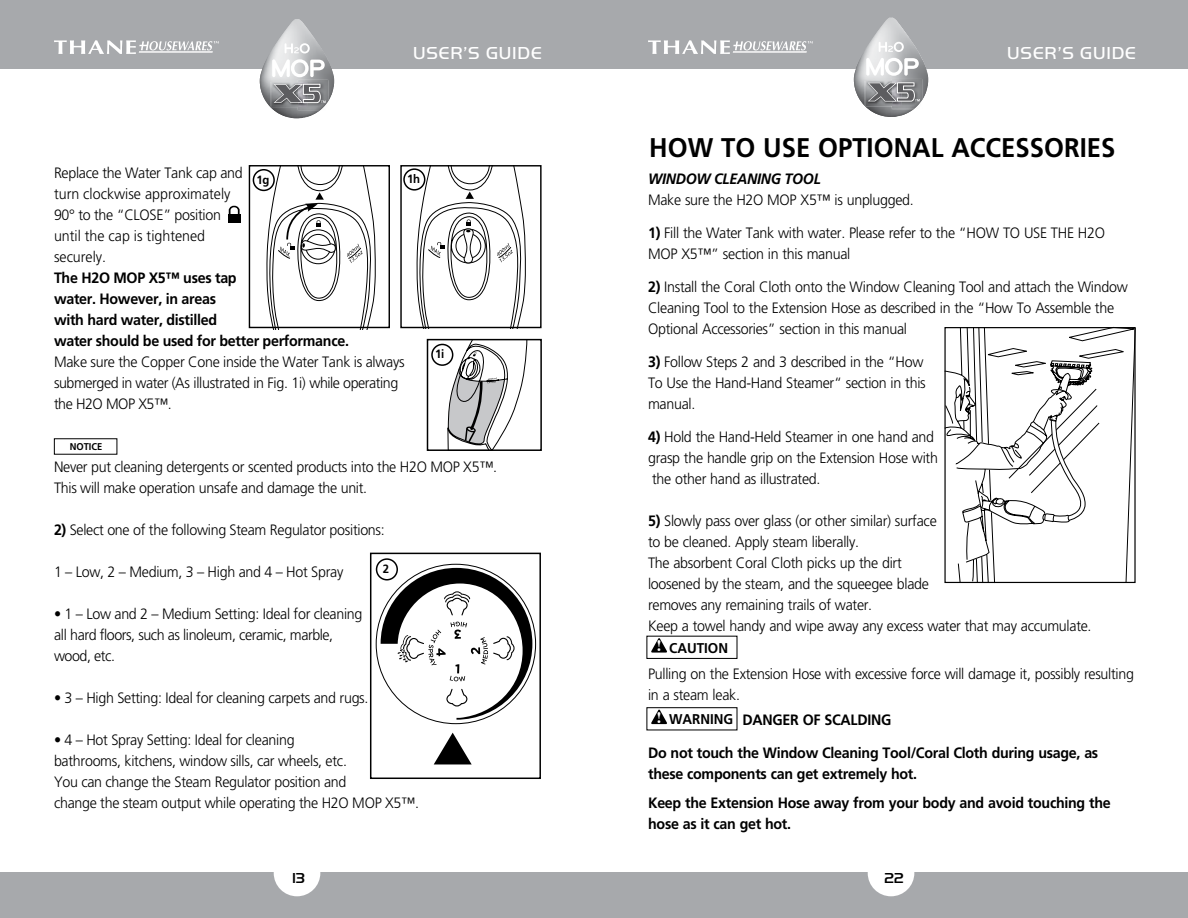
<style>
.page{position:relative;width:1188px;height:918px;background:#fff}
.page>*{position:absolute;margin:0;border:0;box-sizing:border-box;transform-origin:0 0}
.t1{font:700 27px "Frutiger";color:#000;scale:.95 1}
.t2{font:18px "Handel Got D Ligh";letter-spacing:.05em;color:#fff}
.t3{font:300 15px/21px "Frutiger";letter-spacing:-.02em;color:#000;scale:.95 1}
.t4{font:700 15px/21px "Frutiger";letter-spacing:-.02em;color:#000;scale:.95 1}
.t5{font:300 15px/21px "Frutiger";color:#000;scale:.95 1}
.t6{font:italic 700 15px "Frutiger";color:#000;scale:.95 1}
.t7{font:500 15px "Handel Got D";color:#000}
.t8{font:700 14.1px "Frutiger";color:#000;scale:.95 1}
.t9{font:700 12px "Frutiger";color:#000;scale:.95 1}
.t10{font:700 9.9px "Frutiger";color:#000;scale:.95 1}
.s1{font-family:"Times";font-size:11.1px;color:#fff}
.s2{font-weight:700}
.s3{font-family:"Times";font-size:15.9px;color:#fff}
</style>
<div class="page">
<div style="left:0;top:0;width:603px;height:69px;background:#a7a9ac"></div>
<div style="left:0;top:872px;width:603px;height:46px;background:#a7a9ac"></div>
<div style="left:274px;top:850px;width:46px;height:46px;background:#fff;border-radius:50%"></div>
<svg style="left:54px;top:40px;width:165px;height:14px"></svg>
<hr style="left:139px;top:51px;width:74px;height:2px;background:#fff">
<div style="left:585px;top:0;width:603px;height:69px;background:#a7a9ac"></div>
<div style="left:585px;top:872px;width:603px;height:46px;background:#a7a9ac"></div>
<div style="left:868px;top:850px;width:46px;height:46px;background:#fff;border-radius:50%"></div>
<svg style="left:648px;top:40px;width:165px;height:14px"></svg>
<hr style="left:733px;top:51px;width:74px;height:2px;background:#fff">
<img style="left:854px;top:18px;width:74px;height:99px">
<svg style="left:879px;top:42px;width:25px;height:10px"></svg>
<svg style="left:866px;top:58px;width:53px;height:18px"></svg>
<img style="left:865px;top:80px;width:27px;height:26px">
<img style="left:892px;top:79px;width:30px;height:3px">
<svg style="left:868px;top:82px;width:54px;height:27px"></svg>
<img style="left:260px;top:19px;width:74px;height:99px">
<svg style="left:285px;top:43px;width:25px;height:10px"></svg>
<svg style="left:272px;top:59px;width:53px;height:18px"></svg>
<img style="left:271px;top:82px;width:27px;height:25px">
<img style="left:298px;top:80px;width:30px;height:4px">
<svg style="left:274px;top:84px;width:54px;height:26px"></svg>
<div style="left:427px;top:339px;width:115px;height:112px;border:2px solid #000"></div>
<svg style="left:447px;top:339px;width:81px;height:112px"></svg>
<svg style="left:228px;top:165px;width:314px;height:164px"></svg>
<div style="left:431px;top:344px;width:22px;height:22px;border:2px solid #000;border-radius:50%"></div>
<div style="left:370px;top:553px;width:171px;height:226px;border:2px solid #000"></div>
<svg style="left:381px;top:568px;width:151px;height:152px"></svg>
<svg style="left:434px;top:733px;width:38px;height:31px"></svg>
<div style="left:376px;top:558px;width:22px;height:23px;border:2px solid #000;border-radius:50%"></div>
<div style="left:646px;top:636px;width:92px;height:23px;border:1px solid #000"></div>
<svg style="left:651px;top:638px;width:16px;height:15px"></svg>
<div style="left:646px;top:707px;width:92px;height:23px;border:1px solid #000"></div>
<svg style="left:651px;top:709px;width:16px;height:15px"></svg>
<svg style="left:944px;top:326px;width:192px;height:258px"></svg>
<svg style="left:1008px;top:357px;width:92px;height:169px"></svg>
<p class="t2" style="left:413px;top:43px;width:130px">USER’S GUIDE</p>
<p class="t5" style="left:54px;top:162px;width:200px">Replace the Water Tank cap and turn clockwise approximately<br>90° to the “CLOSE” position until the cap is tightened securely.</p>
<p class="t4" style="left:54px;top:267px;width:312px">The H2O MOP X5™ uses tap<br>water. However, in areas<br>with hard water, distilled<br>water should be used for better performance.</p>
<p class="t3" style="left:54px;top:351px;width:371px">Make sure the Copper Cone inside the Water Tank is always submerged in water (As illustrated in Fig. 1i) while operating the H2O MOP X5™.</p>
<p class="t9" style="left:257px;top:172px;width:15px">1g</p>
<p class="t9" style="left:407px;top:172px;width:15px">1h</p>
<p class="t10" style="left:61px;top:441px;width:45px"><span class="s1">!</span> NOTICE</p>
<p class="t9" style="left:435px;top:347px;width:11px">1i</p>
<p class="t3" style="left:54px;top:456px;width:468px">Never put cleaning detergents or scented products into the H2O MOP X5™.<br>This will make operation unsafe and damage the unit.</p>
<p class="t3" style="left:54px;top:519px;width:350px"><span class="s2">2)</span> Select one of the following Steam Regulator positions:</p>
<p class="t3" style="left:54px;top:561px;width:306px">1 – Low, 2 – Medium, 3 – High and 4 – Hot Spray</p>
<p class="t3" style="left:54px;top:603px;width:326px">• 1 – Low and 2 – Medium Setting: Ideal for cleaning all hard floors, such as linoleum, ceramic, marble, wood, etc.</p>
<p class="t3" style="left:54px;top:687px;width:333px">• 3 – High Setting: Ideal for cleaning carpets and rugs.</p>
<p class="t3" style="left:54px;top:729px;width:386px">• 4 – Hot Spray Setting: Ideal for cleaning<br>bathrooms, kitchens, window sills, car wheels, etc.<br>You can change the Steam Regulator position and<br>change the steam output while operating the H2O MOP X5™.</p>
<p class="t9" style="left:383px;top:562px;width:8px">2</p>
<p class="t2" style="left:1007px;top:43px;width:130px">USER’S GUIDE</p>
<h1 class="t1" style="left:649px;top:132px;width:36px">Howtouse</h1>
<h1 class="t1" style="left:818px;top:132px;width:36px">Optional</h1>
<h1 class="t1" style="left:951px;top:132px;width:36px">Accessories</h1>
<p class="t6" style="left:648px;top:170px;width:25px">WINDOW</p>
<p class="t6" style="left:714px;top:170px;width:18px">CLEANING</p>
<p class="t6" style="left:784px;top:170px;width:19px">TOOL</p>
<p class="t3" style="left:648px;top:189px;width:281px">Make sure the H2O MOP X5™ is unplugged.</p>
<p class="t3" style="left:648px;top:222px;width:483px"><span class="s2">1)</span> Fill the Water Tank with water. Please refer to the “HOW TO USE THE H2O<br>MOP X5™” section in this manual</p>
<p class="t3" style="left:648px;top:276px;width:506px"><span class="s2">2)</span> Install the Coral Cloth onto the Window Cleaning Tool and attach the Window<br>Cleaning Tool to the Extension Hose as described in the “How To Assemble the<br>Optional Accessories” section in this manual</p>
<p class="t3" style="left:648px;top:351px;width:294px"><span class="s2">3)</span> Follow Steps 2 and 3 described in the “How<br>To Use the Hand-Hand Steamer“ section in this manual.</p>
<p class="t3" style="left:648px;top:426px;width:307px"><span class="s2">4)</span> Hold the Hand-Held Steamer in one hand and grasp the handle grip on the Extension Hose with the other hand as illustrated.</p>
<p class="t3" style="left:648px;top:510px;width:468px"><span class="s2">5)</span> Slowly pass over glass (or other similar) surface<br>to be cleaned. Apply steam liberally.<br>The absorbent Coral Cloth picks up the dirt<br>loosened by the steam, and the squeegee blade<br>removes any remaining trails of water.<br>Keep a towel handy and wipe away any excess water that may accumulate.</p>
<p class="t3" style="left:648px;top:663px;width:513px">Pulling on the Extension Hose with excessive force will damage it, possibly resulting in a steam leak.</p>
<p class="t4" style="left:743px;top:710px;width:158px">DANGER OF SCALDING</p>
<p class="t4" style="left:648px;top:743px;width:475px">Do not touch the Window Cleaning Tool/Coral Cloth during usage, as these components can get extremely hot.</p>
<p class="t4" style="left:648px;top:792px;width:488px">Keep the Extension Hose away from your body and avoid touching the hose as it can get hot.</p>
<p class="t8" style="left:656px;top:639px;width:77px"><span class="s3">!</span> CAUTION</p>
<p class="t8" style="left:656px;top:711px;width:82px"><span class="s3">!</span> WARNING</p>
<p class="t7" style="left:286px;top:869px;width:22px">20</p>
<p class="t7" style="left:880px;top:869px;width:22px">20</p>
<p class="t7" style="left:292px;top:869px;width:14px">13</p>
<p class="t7" style="left:885px;top:869px;width:21px">22</p>
</div>
